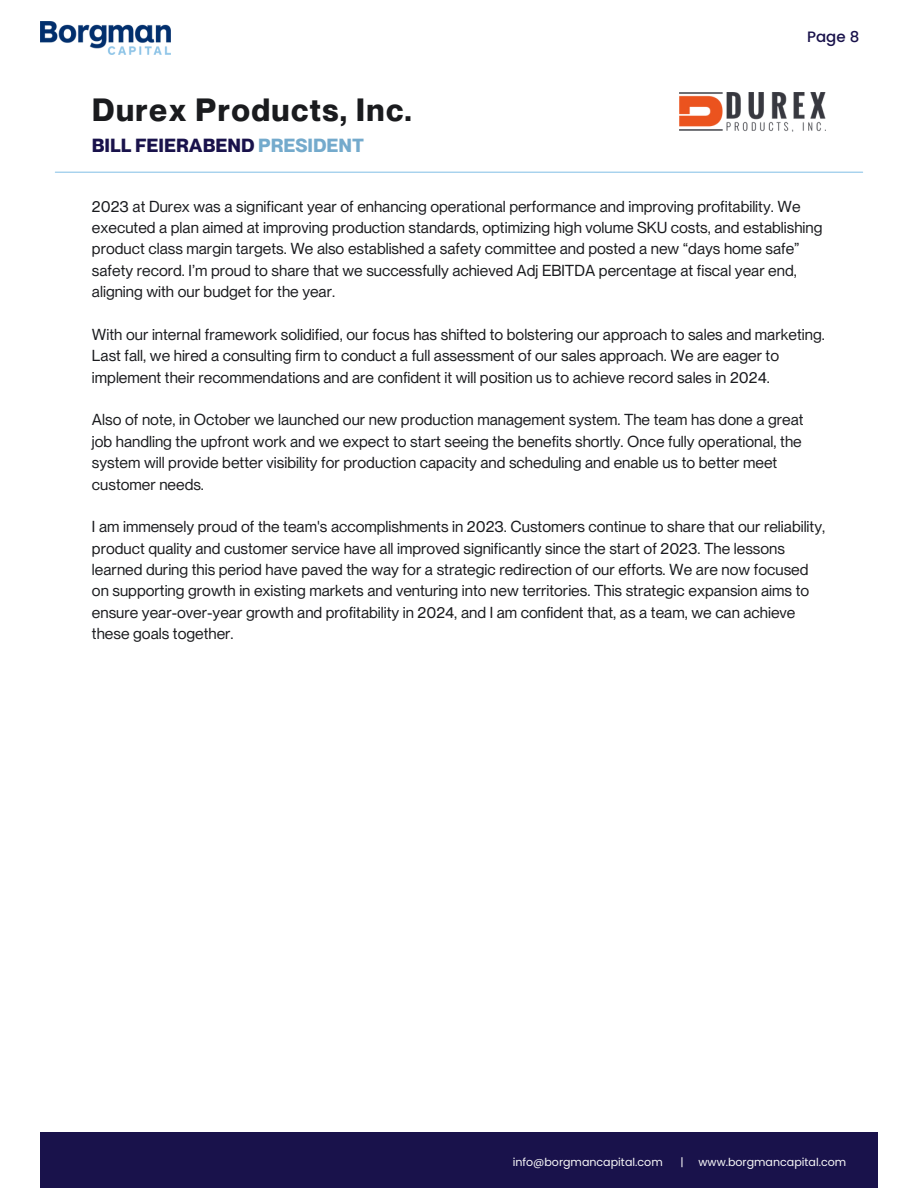
<style>
.page{position:relative;width:918px;height:1188px;background:#fff}
.page>*{position:absolute;margin:0;border:0;box-sizing:border-box;transform-origin:0 0}
.t1{font:700 31.5px "PP Neue Montreal";letter-spacing:.045em;color:#1a1b1e}
.t2{font:700 18.6px "PP Neue Montreal";color:#19124b}
.t3{font:15.6px/21.3px "PP Neue Montreal";color:#1a1b1e}
.t4{font:500 15px "Poppins";color:#19124b}
.t5{font:700 13.65px "PP Neue Montreal";color:#fff}
.t6{font:11.1px "Poppins";color:#f9f9f9}
.s1{color:#74aacc}
</style>
<div class="page">
<div style="left:40px;top:1132px;width:838px;height:56px;background:#19124b"></div>
<img style="left:679px;top:93px;width:147px;height:39px">
<hr style="left:55px;top:172px;width:808px;height:1px;background:#8fc5e8">
<img style="left:40px;top:21px;width:131px;height:33px">
<h1 class="t1" style="left:92px;top:91px;width:321px">Durex Products, Inc.</h1>
<p class="t2" style="left:92px;top:134px;width:274px">BILL FEIERABEND <span class="s1">PRESIDENT</span></p>
<p class="t4" style="left:807px;top:26px;width:54px">Page 8</p>
<p class="t3" style="left:92px;top:195px;width:732px">2023 at Durex was a significant year of enhancing operational performance and improving profitability. We executed a plan aimed at improving production standards, optimizing high volume SKU costs, and establishing product class margin targets. We also established a safety committee and posted a new “days home safe” safety record. I’m proud to share that we successfully achieved Adj EBITDA percentage at fiscal year end, aligning with our budget for the year.</p>
<p class="t3" style="left:92px;top:324px;width:734px">With our internal framework solidified, our focus has shifted to bolstering our approach to sales and marketing.<br>Last fall, we hired a consulting firm to conduct a full assessment of our sales approach. We are eager to implement their recommendations and are confident it will position us to achieve record sales in 2024.</p>
<p class="t3" style="left:92px;top:409px;width:713px">Also of note, in October we launched our new production management system. The team has done a great job handling the upfront work and we expect to start seeing the benefits shortly. Once fully operational, the system will provide better visibility for production capacity and scheduling and enable us to better meet customer needs.</p>
<p class="t3" style="left:92px;top:516px;width:735px">I am immensely proud of the team's accomplishments in 2023. Customers continue to share that our reliability, product quality and customer service have all improved significantly since the start of 2023. The lessons learned during this period have paved the way for a strategic redirection of our efforts. We are now focused on supporting growth in existing markets and venturing into new territories. This strategic expansion aims to ensure year-over-year growth and profitability in 2024, and I am confident that, as a team, we can achieve these goals together.</p>
<p class="t5" style="left:791px;top:1148px;width:45px">Page 5</p>
<p class="t6" style="left:513px;top:1154px;width:152px">info@borgmancapital.com</p>
<p class="t6" style="left:681px;top:1154px;width:5px">|</p>
<p class="t6" style="left:699px;top:1154px;width:149px">www.borgmancapital.com</p>
</div>
